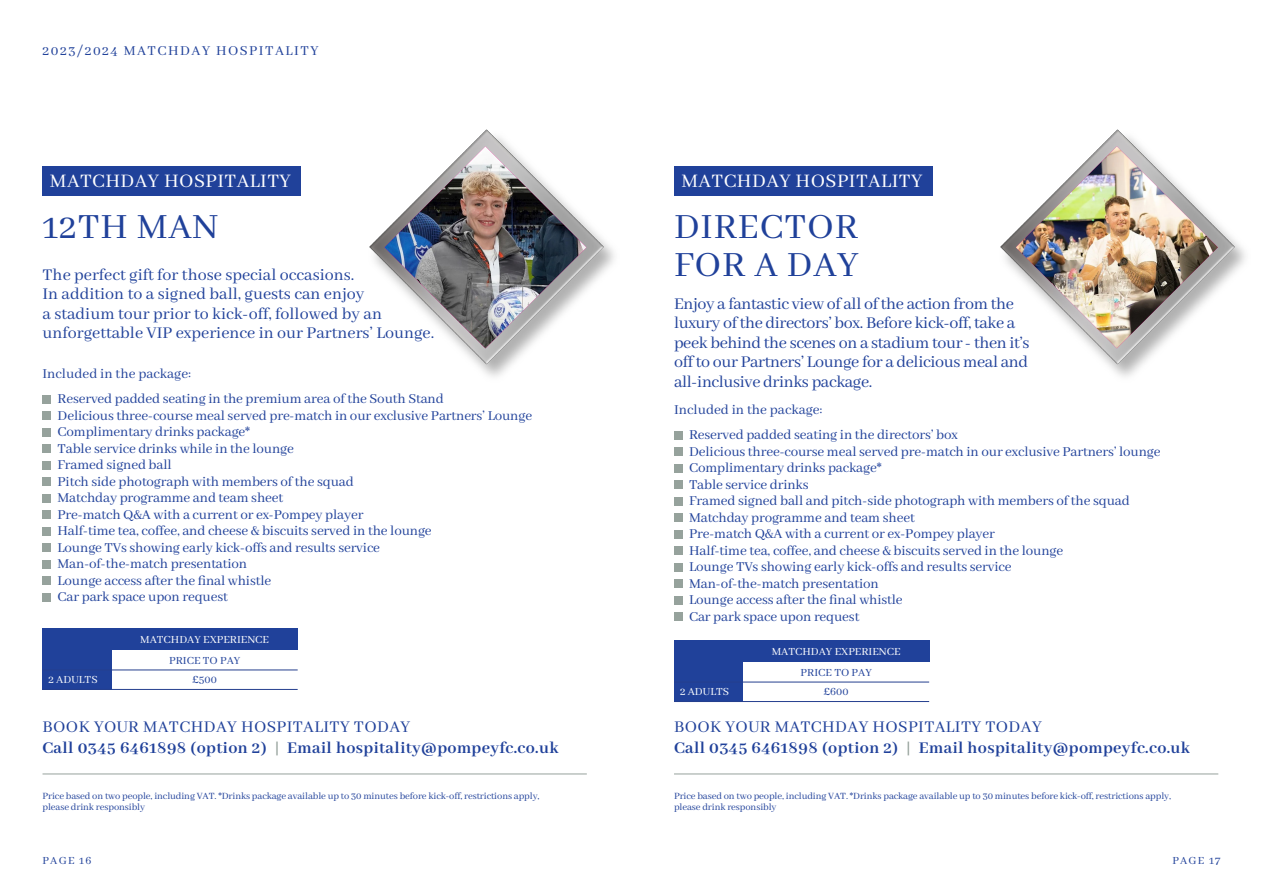
<style>
.page{position:relative;width:1263px;height:893px;background:#fff}
.page>*{position:absolute;margin:0;border:0;box-sizing:border-box;transform-origin:0 0}
.t1{font:39px "Abhaya Libre";letter-spacing:.02em;color:#20419a}
.t2{font:21px "Abhaya Libre";letter-spacing:.02em;color:#fff}
.t3{font:18px "Abhaya Libre";letter-spacing:-.02em;color:#20419a}
.t4{font:18px "Abhaya Libre";color:#20419a}
.t5{font:700 18px "Abhaya Libre";letter-spacing:.02em;color:#20419a}
.t6{font:18px "Abhaya Libre";letter-spacing:.02em;color:#20419a}
.t7{font:15px "Abhaya Libre";letter-spacing:-.01em;color:#20419a}
.t8{font:15px "Abhaya Libre";letter-spacing:.1em;color:#20419a}
.t9{font:12px "Abhaya Libre";color:#20419a}
.t10{font:12px "Abhaya Libre";color:#fff}
.t11{font:12px "Abhaya Libre";color:#fbfdfe}
.t12{font:10.5px "Abhaya Libre";letter-spacing:-.01em;color:#20419a}
.s1{color:#96a29c}
</style>
<div class="page">
<div style="left:674px;top:640px;width:70px;height:62px;background:#20419a"></div>
<div style="left:743px;top:661px;width:93px;height:41px;background:#fff"></div>
<div style="left:674px;top:640px;width:255px;height:22px;background:#20419a"></div>
<hr style="left:674px;top:701px;width:255px;height:1px;background:#253f8e">
<hr style="left:674px;top:682px;width:255px;height:1px;background:#253f8e">
<div style="left:674px;top:166px;width:258px;height:30px;background:#20419a"></div>
<hr style="left:674px;top:774px;width:544px;height:1px;background:#96a29c">
<div style="left:43px;top:395px;width:8px;height:8px;background:#96a29c"></div>
<div style="left:43px;top:412px;width:8px;height:8px;background:#96a29c"></div>
<div style="left:43px;top:428px;width:8px;height:8px;background:#96a29c"></div>
<div style="left:43px;top:445px;width:8px;height:8px;background:#96a29c"></div>
<div style="left:43px;top:461px;width:8px;height:8px;background:#96a29c"></div>
<div style="left:43px;top:478px;width:8px;height:8px;background:#96a29c"></div>
<div style="left:43px;top:494px;width:8px;height:8px;background:#96a29c"></div>
<div style="left:43px;top:511px;width:8px;height:8px;background:#96a29c"></div>
<div style="left:43px;top:527px;width:8px;height:8px;background:#96a29c"></div>
<div style="left:43px;top:544px;width:8px;height:8px;background:#96a29c"></div>
<div style="left:43px;top:560px;width:8px;height:8px;background:#96a29c"></div>
<div style="left:43px;top:577px;width:8px;height:8px;background:#96a29c"></div>
<div style="left:43px;top:593px;width:8px;height:8px;background:#96a29c"></div>
<div style="left:43px;top:628px;width:69px;height:62px;background:#20419a"></div>
<div style="left:43px;top:628px;width:255px;height:21px;background:#20419a"></div>
<hr style="left:43px;top:689px;width:255px;height:1px;background:#253f8e">
<hr style="left:43px;top:670px;width:255px;height:1px;background:#253f8e">
<div style="left:43px;top:166px;width:258px;height:30px;background:#20419a"></div>
<hr style="left:43px;top:774px;width:544px;height:1px;background:#96a29c">
<div style="left:674px;top:431px;width:8px;height:8px;background:#96a29c"></div>
<div style="left:674px;top:448px;width:8px;height:8px;background:#96a29c"></div>
<div style="left:674px;top:464px;width:8px;height:8px;background:#96a29c"></div>
<div style="left:674px;top:481px;width:8px;height:8px;background:#96a29c"></div>
<div style="left:674px;top:497px;width:8px;height:8px;background:#96a29c"></div>
<div style="left:674px;top:514px;width:8px;height:8px;background:#96a29c"></div>
<div style="left:674px;top:530px;width:8px;height:8px;background:#96a29c"></div>
<div style="left:674px;top:547px;width:8px;height:8px;background:#96a29c"></div>
<div style="left:674px;top:563px;width:8px;height:8px;background:#96a29c"></div>
<div style="left:674px;top:580px;width:8px;height:8px;background:#96a29c"></div>
<div style="left:674px;top:596px;width:8px;height:8px;background:#96a29c"></div>
<div style="left:674px;top:613px;width:8px;height:8px;background:#96a29c"></div>
<img style="left:1000px;top:129px;width:246px;height:248px">
<img style="left:1016px;top:146px;width:202px;height:202px">
<img style="left:369px;top:129px;width:246px;height:248px">
<img style="left:384px;top:146px;width:202px;height:202px">
<p class="t8" style="left:43px;top:43px;width:278px">2023/2024 MATCHDAY HOSPITALITY</p>
<p class="t2" style="left:50px;top:169px;width:242px">MATCHDAY HOSPITALITY</p>
<p class="t1" style="left:43px;top:206px;width:177px">12TH MAN</p>
<p class="t4" style="left:43px;top:265px;width:313px">The perfect gift for those special occasions.</p>
<p class="t4" style="left:43px;top:284px;width:323px">In addition to a signed ball, guests can enjoy</p>
<p class="t4" style="left:43px;top:304px;width:341px">a stadium tour prior to kick-off, followed by an</p>
<p class="t4" style="left:43px;top:323px;width:393px">unforgettable VIP experience in our Partners’ Lounge.</p>
<p class="t7" style="left:43px;top:366px;width:150px">Included in the package:</p>
<p class="t7" style="left:58px;top:391px;width:388px">Reserved padded seating in the premium area of the South Stand</p>
<p class="t7" style="left:58px;top:407px;width:476px">Delicious three-course meal served pre-match in our exclusive Partners’ Lounge</p>
<p class="t7" style="left:58px;top:424px;width:194px">Complimentary drinks package*</p>
<p class="t7" style="left:58px;top:440px;width:238px">Table service drinks while in the lounge</p>
<p class="t7" style="left:58px;top:457px;width:116px">Framed signed ball</p>
<p class="t7" style="left:58px;top:473px;width:298px">Pitch side photograph with members of the squad</p>
<p class="t7" style="left:58px;top:490px;width:227px">Matchday programme and team sheet</p>
<p class="t7" style="left:58px;top:506px;width:307px">Pre-match Q&amp;A with a current or ex-Pompey player</p>
<p class="t7" style="left:58px;top:523px;width:376px">Half-time tea, coffee, and cheese &amp; biscuits served in the lounge</p>
<p class="t7" style="left:58px;top:539px;width:324px">Lounge TVs showing early kick-offs and results service</p>
<p class="t7" style="left:58px;top:556px;width:191px">Man-of-the-match presentation</p>
<p class="t7" style="left:58px;top:572px;width:215px">Lounge access after the final whistle</p>
<p class="t7" style="left:58px;top:589px;width:172px">Car park space upon request</p>
<p class="t10" style="left:140px;top:633px;width:130px">MATCHDAY EXPERIENCE</p>
<p class="t9" style="left:169px;top:654px;width:73px">PRICE TO PAY</p>
<p class="t11" style="left:49px;top:673px;width:51px">2 ADULTS</p>
<p class="t9" style="left:192px;top:673px;width:26px">£500</p>
<p class="t6" style="left:43px;top:717px;width:369px">BOOK YOUR MATCHDAY HOSPITALITY TODAY</p>
<p class="t5" style="left:43px;top:738px;width:517px">Call 0345 6461898 (option 2) <span class="s1">|</span> Email hospitality@pompeyfc.co.uk</p>
<p class="t12" style="left:43px;top:790px;width:498px">Price based on two people, including VAT. *Drinks package available up to 30 minutes before kick-off, restrictions apply,</p>
<p class="t12" style="left:43px;top:801px;width:104px">please drink responsibly</p>
<p class="t9" style="left:43px;top:854px;width:50px">PAGE 16</p>
<p class="t2" style="left:681px;top:169px;width:242px">MATCHDAY HOSPITALITY</p>
<p class="t1" style="left:674px;top:206px;width:185px">DIRECTOR</p>
<p class="t1" style="left:674px;top:243px;width:186px">FOR A DAY</p>
<p class="t3" style="left:674px;top:293px;width:341px">Enjoy a fantastic view of all of the action from the</p>
<p class="t3" style="left:674px;top:313px;width:343px">luxury of the directors’ box. Before kick-off, take a</p>
<p class="t3" style="left:674px;top:332px;width:357px">peek behind the scenes on a stadium tour - then it’s</p>
<p class="t3" style="left:674px;top:352px;width:356px">off to our Partners’ Lounge for a delicious meal and</p>
<p class="t3" style="left:674px;top:371px;width:200px">all-inclusive drinks package.</p>
<p class="t7" style="left:674px;top:402px;width:150px">Included in the package:</p>
<p class="t7" style="left:689px;top:427px;width:270px">Reserved padded seating in the directors’ box</p>
<p class="t7" style="left:689px;top:443px;width:473px">Delicious three-course meal served pre-match in our exclusive Partners’ lounge</p>
<p class="t7" style="left:689px;top:460px;width:194px">Complimentary drinks package*</p>
<p class="t7" style="left:689px;top:476px;width:121px">Table service drinks</p>
<p class="t7" style="left:689px;top:493px;width:442px">Framed signed ball and pitch-side photograph with members of the squad</p>
<p class="t7" style="left:689px;top:509px;width:227px">Matchday programme and team sheet</p>
<p class="t7" style="left:689px;top:526px;width:307px">Pre-match Q&amp;A with a current or ex-Pompey player</p>
<p class="t7" style="left:689px;top:542px;width:376px">Half-time tea, coffee, and cheese &amp; biscuits served in the lounge</p>
<p class="t7" style="left:689px;top:559px;width:324px">Lounge TVs showing early kick-offs and results service</p>
<p class="t7" style="left:689px;top:575px;width:191px">Man-of-the-match presentation</p>
<p class="t7" style="left:689px;top:592px;width:215px">Lounge access after the final whistle</p>
<p class="t7" style="left:689px;top:608px;width:172px">Car park space upon request</p>
<p class="t10" style="left:772px;top:645px;width:130px">MATCHDAY EXPERIENCE</p>
<p class="t9" style="left:801px;top:666px;width:73px">PRICE TO PAY</p>
<p class="t11" style="left:680px;top:685px;width:51px">2 ADULTS</p>
<p class="t9" style="left:823px;top:685px;width:26px">£600</p>
<p class="t6" style="left:674px;top:717px;width:369px">BOOK YOUR MATCHDAY HOSPITALITY TODAY</p>
<p class="t5" style="left:674px;top:738px;width:517px">Call 0345 6461898 (option 2) <span class="s1">|</span> Email hospitality@pompeyfc.co.uk</p>
<p class="t12" style="left:674px;top:790px;width:498px">Price based on two people, including VAT. *Drinks package available up to 30 minutes before kick-off, restrictions apply,</p>
<p class="t12" style="left:674px;top:801px;width:104px">please drink responsibly</p>
<p class="t9" style="left:1172px;top:854px;width:50px">PAGE 17</p>
</div>
